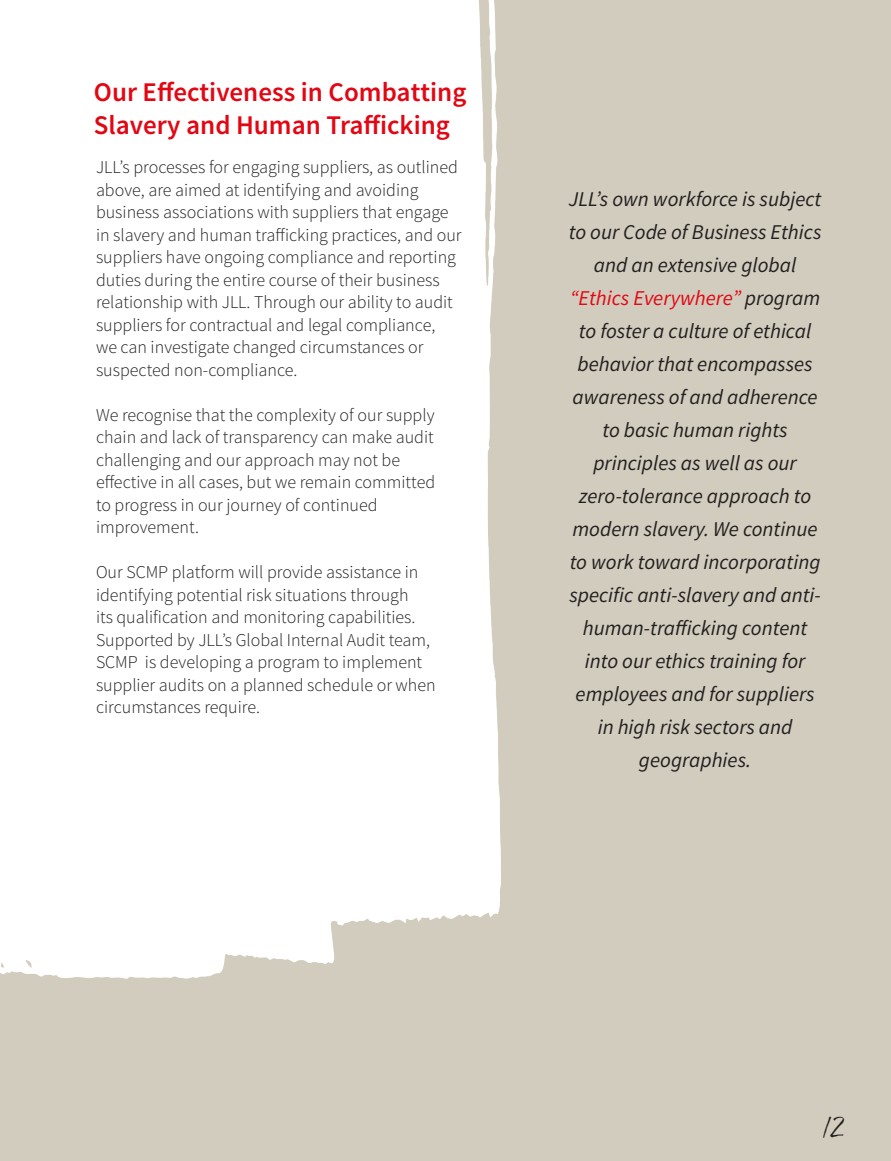
<style>
.page{position:relative;width:891px;height:1161px;background:#fff}
.page>*{position:absolute;margin:0;border:0;box-sizing:border-box;transform-origin:0 0}
.t1{font:30px "JLL Hand";color:#231f20}
.t2{font:600 27px/32.4px "Source Sans Pro";color:#e30613}
.t3{font:italic 21px/33px "Source Sans Pro";color:#231f20;text-align:center}
.t4{font:300 18px/22.5px "Source Sans Pro";color:#231f20}
.s1{color:#e30613}
</style>
<div class="page">
<p class="t2" style="left:94px;top:77px;width:374px">Our Effectiveness in Combatting<br>Slavery and Human Trafficking</p>
<p class="t4" style="left:96px;top:156px;width:367px">JLL’s processes for engaging suppliers, as outlined above, are aimed at identifying and avoiding business associations with suppliers that engage in slavery and human trafficking practices, and our suppliers have ongoing compliance and reporting duties during the entire course of their business relationship with JLL. Through our ability to audit suppliers for contractual and legal compliance,<br>we can investigate changed circumstances or suspected non-compliance.</p>
<p class="t4" style="left:96px;top:403px;width:341px">We recognise that the complexity of our supply chain and lack of transparency can make audit challenging and our approach may not be effective in all cases, but we remain committed to progress in our journey of continued improvement.</p>
<p class="t4" style="left:96px;top:561px;width:341px">Our SCMP platform will provide assistance in identifying potential risk situations through<br>its qualification and monitoring capabilities.<br>Supported by JLL’s Global Internal Audit team, SCMP is developing a program to implement supplier audits on a planned schedule or when circumstances require.</p>
<p class="t3" style="left:569px;top:182px;width:254px">JLL’s own workforce is subject to our Code of Business Ethics and an extensive global <span class="s1">“Ethics Everywhere”</span> program to foster a culture of ethical behavior that encompasses awareness of and adherence to basic human rights principles as well as our zero-tolerance approach to modern slavery. We continue to work toward incorporating specific anti-slavery and anti&shy;human-trafficking content into our ethics training for employees and for suppliers in high risk sectors and geographies.</p>
<p class="t1" style="left:824px;top:1107px;width:23px">12</p>
</div>
